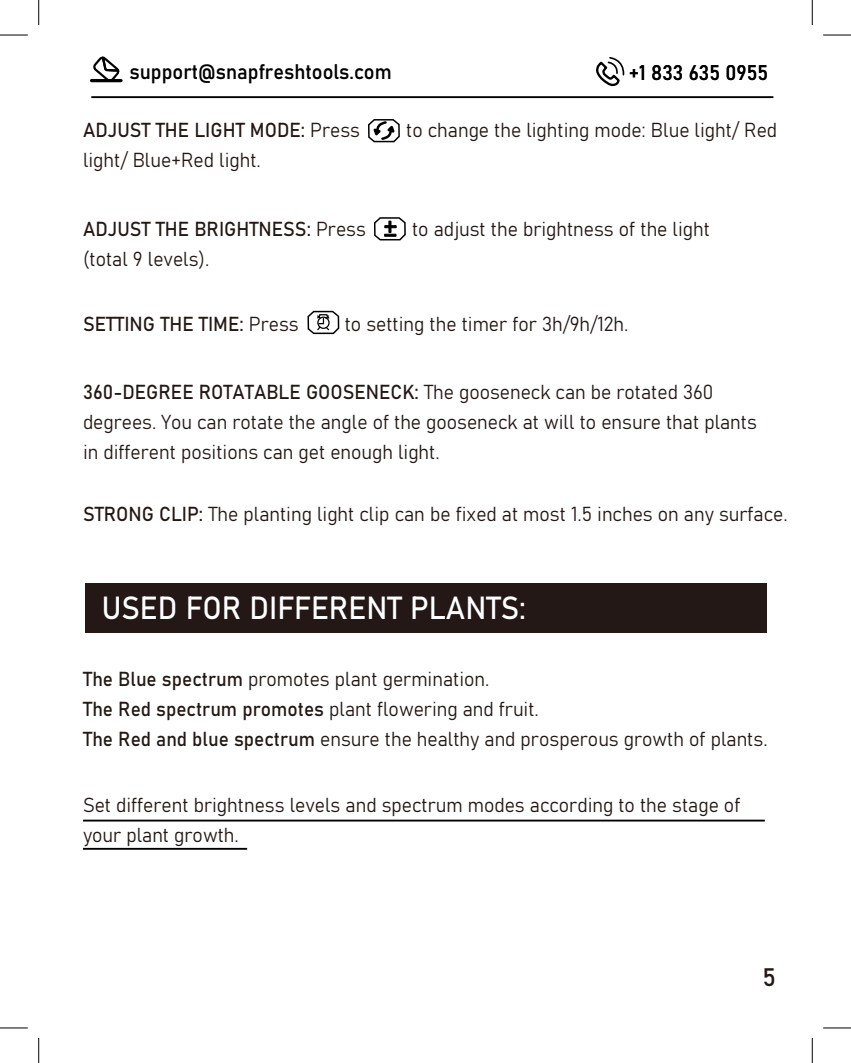
<style>
.page{position:relative;width:851px;height:1063px;background:#fff}
.page>*{position:absolute;margin:0;border:0;box-sizing:border-box;transform-origin:0 0}
.t1{font:31.5px "Bahnschrift";color:#fff;scale:.95 1}
.t2{font:25px "Bahnschrift";color:#231815}
.t3{font:20.75px "Bahnschrift";color:#000;scale:.95 1}
.t4{font:20px/30px "Bahnschrift";color:#231815;scale:.95 1}
</style>
<div class="page">
<div style="left:85px;top:583px;width:681px;height:50px;background:#231815"></div>
<svg style="left:0;top:34px;width:28px;height:1px"></svg>
<svg style="left:823px;top:34px;width:27px;height:1px"></svg>
<svg style="left:0;top:1027px;width:28px;height:1px"></svg>
<svg style="left:823px;top:1027px;width:27px;height:1px"></svg>
<svg style="left:0;top:35px;width:28px;height:1px"></svg>
<svg style="left:823px;top:35px;width:27px;height:1px"></svg>
<svg style="left:0;top:1028px;width:28px;height:1px"></svg>
<svg style="left:823px;top:1028px;width:27px;height:1px"></svg>
<svg style="left:38px;top:0;width:1px;height:25px"></svg>
<svg style="left:38px;top:1038px;width:1px;height:25px"></svg>
<svg style="left:811px;top:0;width:1px;height:25px"></svg>
<svg style="left:811px;top:1038px;width:1px;height:25px"></svg>
<svg style="left:91px;top:56px;width:30px;height:27px"></svg>
<hr style="left:91px;top:79px;width:30px;height:3px;background:#000">
<svg style="left:596px;top:57px;width:29px;height:30px"></svg>
<hr style="left:91px;top:96px;width:682px;height:2px;background:#000">
<svg style="left:307px;top:310px;width:33px;height:25px"></svg>
<svg style="left:368px;top:119px;width:32px;height:24px"></svg>
<svg style="left:374px;top:217px;width:32px;height:24px"></svg>
<hr style="left:83px;top:820px;width:681px;height:2px;background:#000">
<hr style="left:83px;top:848px;width:164px;height:2px;background:#000">
<p class="t3" style="left:130px;top:56px;width:277px">support@snapfreshtools.com</p>
<p class="t3" style="left:628px;top:57px;width:148px">+1 833 635 0955</p>
<p class="t4" style="left:83px;top:114px;width:293px">ADJUST THE LIGHT MODE: Press</p>
<p class="t4" style="left:406px;top:114px;width:392px">to change the lighting mode: Blue light/ Red</p>
<p class="t4" style="left:83px;top:144px;width:189px">light/ Blue+Red light.</p>
<p class="t4" style="left:83px;top:213px;width:299px">ADJUST THE BRIGHTNESS: Press</p>
<p class="t4" style="left:412px;top:213px;width:315px">to adjust the brightness of the light</p>
<p class="t4" style="left:83px;top:243px;width:134px">(total 9 levels).</p>
<p class="t4" style="left:83px;top:307px;width:228px">SETTING THE TIME: Press</p>
<p class="t4" style="left:344px;top:307px;width:300px">to setting the timer for 3h/9h/12h.</p>
<p class="t4" style="left:83px;top:376px;width:710px">360-DEGREE ROTATABLE GOOSENECK: The gooseneck can be rotated 360 degrees. You can rotate the angle of the gooseneck at will to ensure that plants in different positions can get enough light.</p>
<p class="t4" style="left:83px;top:497px;width:743px">STRONG CLIP: The planting light clip can be fixed at most 1.5 inches on any surface.</p>
<h1 class="t1" style="left:102px;top:584px;width:448px">USED FOR DIFFERENT PLANTS:</h1>
<p class="t4" style="left:83px;top:662px;width:721px">The Blue spectrum promotes plant germination.<br>The Red spectrum promotes plant flowering and fruit.<br>The Red and blue spectrum ensure the healthy and prosperous growth of plants.</p>
<p class="t4" style="left:83px;top:788px;width:693px">Set different brightness levels and spectrum modes according to the stage of your plant growth.</p>
<p class="t2" style="left:762px;top:958px;width:15px">5</p>
</div>
